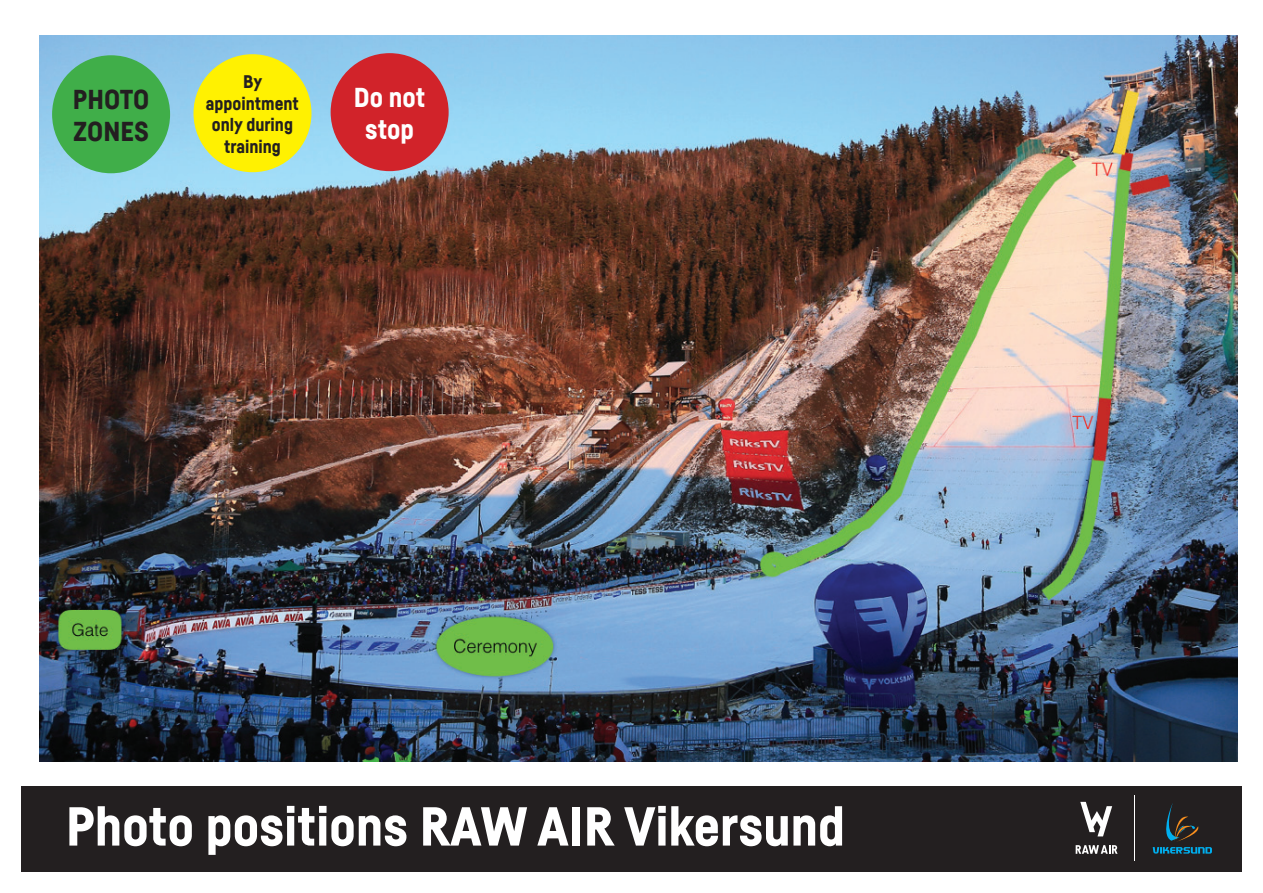
<style>
.page{position:relative;width:1263px;height:893px;background:#fff}
.page>*{position:absolute;margin:0;border:0;box-sizing:border-box;transform-origin:0 0}
.t1{font:900 54px "Fabrikat";color:#fff}
.t2{font:900 27px/32.4px "Fabrikat";color:#231f20}
.t3{font:900 27px/32.4px "Fabrikat";letter-spacing:-.005em;color:#fff;text-align:center}
.t4{font:900 18px/21.6px "Fabrikat";color:#231f20;text-align:center}
</style>
<div class="page">
<div style="left:21px;top:787px;width:1221px;height:85px;background:#231f20"></div>
<svg style="left:1076px;top:845px;width:41px;height:9px"></svg>
<svg style="left:1080px;top:802px;width:32px;height:34px"></svg>
<hr style="left:1135px;top:795px;width:1px;height:65px;background:#fff">
<svg style="left:1153px;top:803px;width:59px;height:51px"></svg>
<img style="left:39px;top:35px;width:1198px;height:726px">
<div style="left:52px;top:55px;width:118px;height:118px;background:#40ae49;border-radius:50%"></div>
<div style="left:193px;top:54px;width:118px;height:118px;background:#fff101;border-radius:50%"></div>
<div style="left:331px;top:53px;width:118px;height:118px;background:#d1232a;border-radius:50%"></div>
<h2 class="t2" style="left:73px;top:83px;width:78px">PHOTO<br>ZONES</h2>
<p class="t4" style="left:206px;top:71px;width:95px">By appointment only during training</p>
<h2 class="t3" style="left:354px;top:81px;width:73px">Do not stop</h2>
<h1 class="t1" style="left:66px;top:793px;width:780px">Photo positions RAW AIR Vikersund</h1>
</div>
